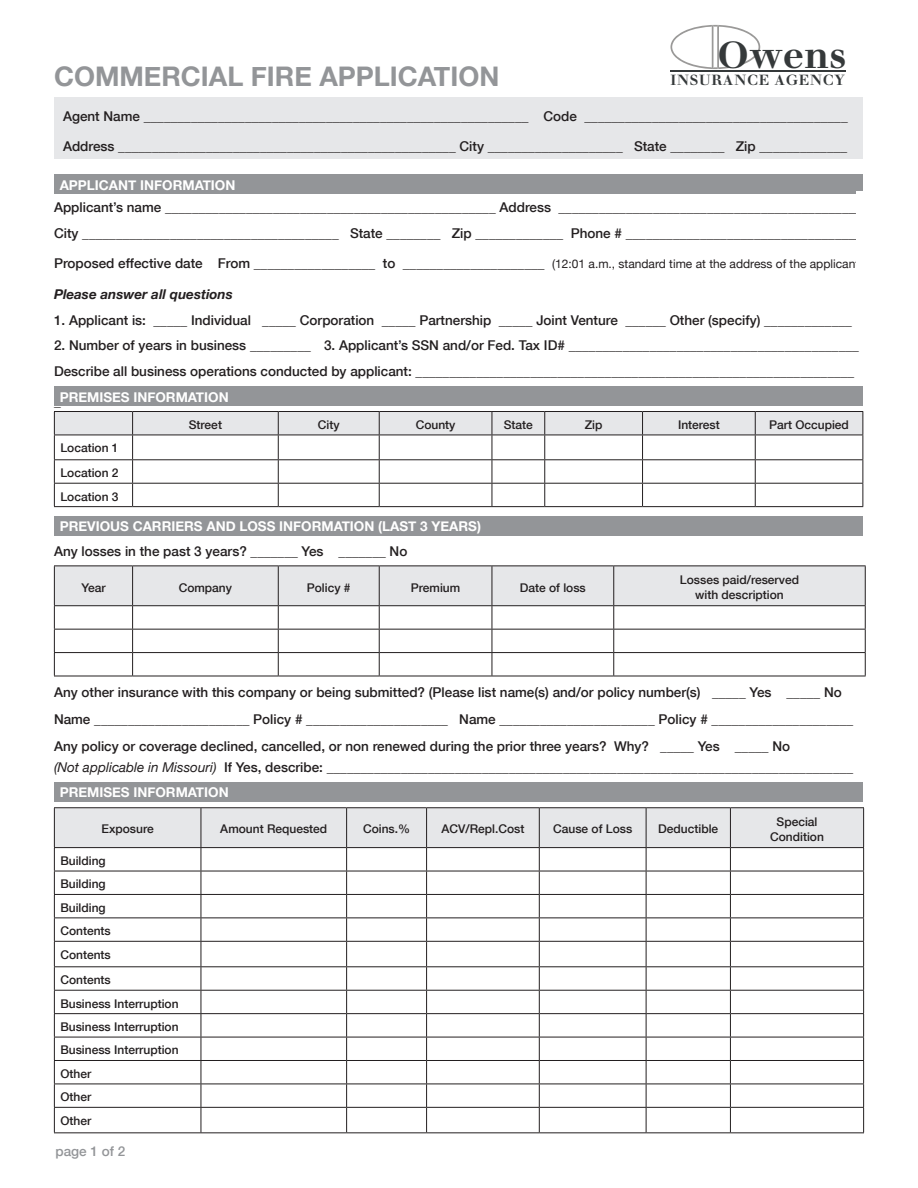
<style>
.page{position:relative;width:918px;height:1188px;background:#fff}
.page>*{position:absolute;margin:0;border:0;box-sizing:border-box;transform-origin:0 0}
.t1{font:700 36.9px "Justus";letter-spacing:.01em;color:#35393a}
.t2{font:700 27px "Helvetica Neue";color:#939598}
.t3{font:700 14.4px "Justus";letter-spacing:.05em;color:#35393a}
.t4{font:500 13.5px/21px "Helvetica Neue";color:#231f20}
.t5{font:700 13.5px "Helvetica Neue";color:#fff}
.t6{font:italic 700 13.5px "Helvetica Neue";color:#231f20}
.t7{font:500 13.5px "Helvetica Neue";color:#939598}
.t8{font:500 12px/15px "Helvetica Neue";color:#231f20;text-align:center}
.s1{font-weight:400;font-size:12px}
.s2{font-weight:400;font-style:italic}
</style>
<div class="page">
<div style="left:55px;top:97px;width:808px;height:62px;background:#e6e7e9"></div>
<hr style="left:670px;top:70px;width:176px;height:1px;background:#35393a">
<svg style="left:670px;top:25px;width:90px;height:44px"></svg>
<div style="left:725px;top:61px;width:16px;height:7px;background:#fff;border-radius:50%"></div>
<div style="left:54px;top:174px;width:808px;height:20px;background:#939598"></div>
<div style="left:856px;top:191px;width:35px;height:156px;background:#fff"></div>
<div style="left:54px;top:387px;width:808px;height:19px;background:#939598"></div>
<hr style="left:54px;top:411px;width:79px;height:1px;background:#231f20">
<hr style="left:133px;top:411px;width:145px;height:1px;background:#231f20">
<hr style="left:278px;top:411px;width:101px;height:1px;background:#231f20">
<hr style="left:379px;top:411px;width:113px;height:1px;background:#231f20">
<hr style="left:492px;top:411px;width:53px;height:1px;background:#231f20">
<hr style="left:545px;top:411px;width:98px;height:1px;background:#231f20">
<hr style="left:643px;top:411px;width:112px;height:1px;background:#231f20">
<hr style="left:755px;top:411px;width:108px;height:1px;background:#231f20">
<svg style="left:54px;top:412px;width:809px;height:94px"></svg>
<hr style="left:54px;top:506px;width:79px;height:1px;background:#231f20">
<hr style="left:133px;top:506px;width:145px;height:1px;background:#231f20">
<hr style="left:278px;top:506px;width:101px;height:1px;background:#231f20">
<hr style="left:379px;top:506px;width:113px;height:1px;background:#231f20">
<hr style="left:492px;top:506px;width:53px;height:1px;background:#231f20">
<hr style="left:545px;top:506px;width:98px;height:1px;background:#231f20">
<hr style="left:643px;top:506px;width:112px;height:1px;background:#231f20">
<hr style="left:755px;top:506px;width:108px;height:1px;background:#231f20">
<div style="left:54px;top:516px;width:808px;height:20px;background:#939598"></div>
<svg style="left:54px;top:566px;width:812px;height:110px"></svg>
<hr style="left:54px;top:676px;width:79px;height:1px;background:#231f20">
<hr style="left:133px;top:676px;width:145px;height:1px;background:#231f20">
<hr style="left:278px;top:676px;width:101px;height:1px;background:#231f20">
<hr style="left:379px;top:676px;width:113px;height:1px;background:#231f20">
<hr style="left:492px;top:676px;width:122px;height:1px;background:#231f20">
<hr style="left:614px;top:676px;width:252px;height:1px;background:#231f20">
<hr style="left:54px;top:807px;width:147px;height:1px;background:#231f20">
<hr style="left:201px;top:807px;width:146px;height:1px;background:#231f20">
<hr style="left:347px;top:807px;width:80px;height:1px;background:#231f20">
<hr style="left:427px;top:807px;width:112px;height:1px;background:#231f20">
<hr style="left:539px;top:807px;width:107px;height:1px;background:#231f20">
<hr style="left:646px;top:807px;width:84px;height:1px;background:#231f20">
<hr style="left:730px;top:807px;width:134px;height:1px;background:#231f20">
<svg style="left:54px;top:808px;width:810px;height:324px"></svg>
<hr style="left:54px;top:1132px;width:147px;height:1px;background:#231f20">
<hr style="left:201px;top:1132px;width:146px;height:1px;background:#231f20">
<hr style="left:347px;top:1132px;width:80px;height:1px;background:#231f20">
<hr style="left:427px;top:1132px;width:112px;height:1px;background:#231f20">
<hr style="left:539px;top:1132px;width:107px;height:1px;background:#231f20">
<hr style="left:646px;top:1132px;width:84px;height:1px;background:#231f20">
<hr style="left:730px;top:1132px;width:134px;height:1px;background:#231f20">
<div style="left:54px;top:782px;width:808px;height:19px;background:#939598"></div>
<p class="t2" style="left:54px;top:59px;width:447px">COMMERCIAL FIRE APPLICATION</p>
<p class="t1" style="left:717px;top:32px;width:131px">Owens</p>
<p class="t3" style="left:671px;top:72px;width:176px">INSURANCE AGENCY</p>
<p class="t4" style="left:63px;top:105px;width:786px">Agent Name _________________________________________________________ Code _______________________________________</p>
<p class="t4" style="left:63px;top:135px;width:786px">Address __________________________________________________ City ____________________ State ________ Zip _____________</p>
<p class="t5" style="left:60px;top:176px;width:10px">APPLICANT</p>
<p class="t5" style="left:140px;top:176px;width:10px">INFORMATION</p>
<p class="t4" style="left:54px;top:197px;width:810px">Applicant’s name _________________________________________________ Address _____________________________________________</p>
<p class="t4" style="left:54px;top:222px;width:810px">City ______________________________________ State ________ Zip _____________ Phone # ___________________________________</p>
<p class="t4" style="left:54px;top:252px;width:810px">Proposed effective date From __________________ to _____________________ <span class="s1">(12:01 a.m., standard time at the address of the applicant)</span></p>
<p class="t6" style="left:54px;top:286px;width:180px">Please answer all questions</p>
<p class="t4" style="left:54px;top:309px;width:799px">1. Applicant is: _____ Individual _____ Corporation _____ Partnership _____ Joint Venture ______ Other (specify) _____________</p>
<p class="t4" style="left:54px;top:335px;width:806px">2. Number of years in business _________ 3. Applicant’s SSN and/or Fed. Tax ID# ___________________________________________</p>
<p class="t4" style="left:54px;top:360px;width:802px">Describe all business operations conducted by applicant: _________________________________________________________________</p>
<p class="t4" style="left:54px;top:390px;width:8px">_</p>
<p class="t5" style="left:60px;top:389px;width:10px">PREMI</p>
<p class="t5" style="left:103px;top:389px;width:40px">SES INFORMATION</p>
<p class="t8" style="left:189px;top:417px;width:35px">Street</p>
<p class="t8" style="left:318px;top:417px;width:23px">City</p>
<p class="t8" style="left:416px;top:417px;width:41px">County</p>
<p class="t8" style="left:504px;top:417px;width:31px">State</p>
<p class="t8" style="left:585px;top:417px;width:19px">Zip</p>
<p class="t8" style="left:678px;top:417px;width:43px">Interest</p>
<p class="t8" style="left:769px;top:417px;width:81px">Part Occupied</p>
<p class="t8" style="left:60px;top:440px;width:60px">Location 1</p>
<p class="t8" style="left:60px;top:465px;width:60px">Location 2</p>
<p class="t8" style="left:60px;top:489px;width:60px">Location 3</p>
<p class="t5" style="left:60px;top:518px;width:10px">PRE</p>
<p class="t5" style="left:87px;top:518px;width:56px">VIOUS CARRIER</p>
<p class="t5" style="left:194px;top:518px;width:95px">S AND LOSS INFORMATION</p>
<p class="t5" style="left:378px;top:518px;width:73px">(LAST 3 YEAR</p>
<p class="t5" style="left:468px;top:518px;width:14px">S)</p>
<p class="t4" style="left:54px;top:540px;width:355px">Any losses in the past 3 years? _______ Yes _______ No</p>
<p class="t8" style="left:81px;top:580px;width:26px">Year</p>
<p class="t8" style="left:179px;top:580px;width:55px">Company</p>
<p class="t8" style="left:307px;top:580px;width:45px">Policy #</p>
<p class="t8" style="left:411px;top:580px;width:51px">Premium</p>
<p class="t8" style="left:520px;top:580px;width:68px">Date of loss</p>
<p class="t8" style="left:680px;top:572px;width:121px">Losses paid/reserved with description</p>
<p class="t4" style="left:54px;top:681px;width:789px">Any other insurance with this company or being submitted? (Please list name(s) and/or policy number(s) _____ Yes _____ No</p>
<p class="t4" style="left:54px;top:708px;width:801px">Name _______________________ Policy # _____________________ Name _______________________ Policy # _____________________</p>
<p class="t4" style="left:54px;top:735px;width:801px">Any policy or coverage declined, cancelled, or non renewed during the prior three years? Why? _____ Yes _____ No<br><span class="s2">(Not applicable in Missouri)</span> If Yes, describe: ______________________________________________________________________________</p>
<p class="t5" style="left:60px;top:784px;width:19px">PREMI</p>
<p class="t5" style="left:103px;top:784px;width:40px">SES INFORMATION</p>
<p class="t8" style="left:102px;top:821px;width:54px">Exposure</p>
<p class="t8" style="left:220px;top:821px;width:108px">Amount Requested</p>
<p class="t8" style="left:363px;top:821px;width:49px">Coins.%</p>
<p class="t8" style="left:441px;top:821px;width:84px">ACV/Repl.Cost</p>
<p class="t8" style="left:553px;top:821px;width:81px">Cause of Loss</p>
<p class="t8" style="left:658px;top:821px;width:62px">Deductible</p>
<p class="t8" style="left:60px;top:853px;width:47px">Building</p>
<p class="t8" style="left:60px;top:877px;width:47px">Building</p>
<p class="t8" style="left:60px;top:900px;width:47px">Building</p>
<p class="t8" style="left:60px;top:923px;width:52px">Contents</p>
<p class="t8" style="left:60px;top:947px;width:52px">Contents</p>
<p class="t8" style="left:60px;top:972px;width:52px">Contents</p>
<p class="t8" style="left:60px;top:996px;width:120px">Business Interruption</p>
<p class="t8" style="left:60px;top:1019px;width:120px">Business Interruption</p>
<p class="t8" style="left:60px;top:1043px;width:120px">Business Interruption</p>
<p class="t8" style="left:60px;top:1066px;width:32px">Other</p>
<p class="t8" style="left:60px;top:1089px;width:32px">Other</p>
<p class="t8" style="left:60px;top:1113px;width:32px">Other</p>
<p class="t7" style="left:56px;top:1143px;width:71px">page 1 of 2</p>
<p class="t8" style="left:777px;top:814px;width:42px">Special</p>
<p class="t8" style="left:770px;top:829px;width:55px">Condition</p>
</div>
